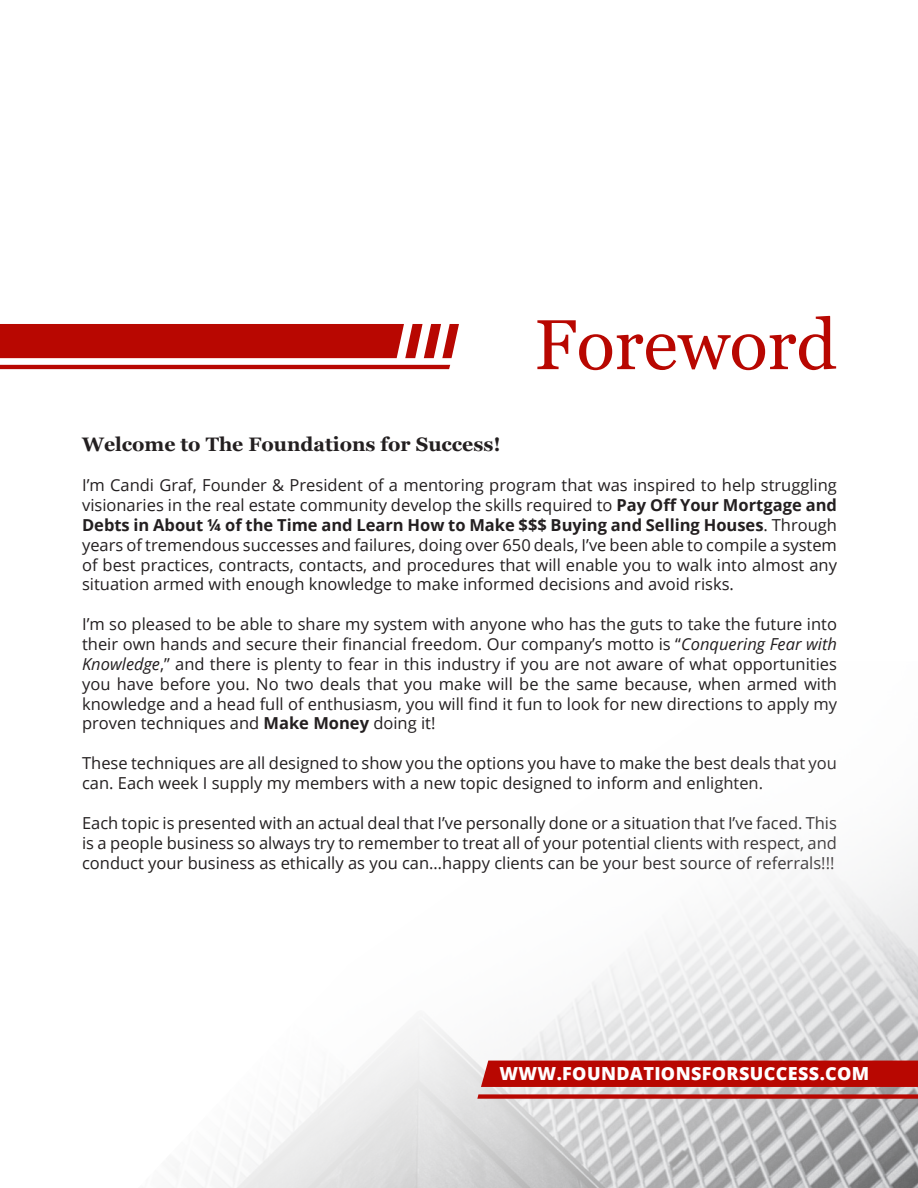
<style>
.page{position:relative;width:918px;height:1188px;background:#fff}
.page>*{position:absolute;margin:0;border:0;box-sizing:border-box;transform-origin:0 0}
.LARGE_HEADING{font:70.5px "Georgia";color:#b80701}
.Subhead{font:700 19.5px "Georgia";color:#231f20}
.t1{font:800 18px "Open Sans";letter-spacing:.02em;color:#fff}
.Body_Copy{font:16.5px/19.8px "Open Sans";color:#231f20;text-align:justify}
.s1{font-weight:700}
.s2{font-style:italic}
</style>
<div class="page">
<img style="left:201px;top:860px;width:717px;height:328px">
<div style="left:481px;top:1061px;width:437px;height:26px;background:#b80701"></div>
<svg style="left:477px;top:1094px;width:441px;height:5px;background:#bb221d"></svg>
<div style="left:0;top:324px;width:459px;height:34px;background:#b80701"></div>
<hr style="left:0;top:365px;width:450px;height:4px;background:#b80701">
<p class="LARGE_HEADING" style="left:534px;top:293px;width:304px">Foreword</p>
<p class="Subhead" style="left:82px;top:430px;width:420px">Welcome to The Foundations for Success!</p>
<p class="Body_Copy" style="left:82px;top:475px;width:756px">I’m Candi Graf, Founder &amp; President of a mentoring program that was inspired to help struggling visionaries in the real estate community develop the skills required to <span class="s1">Pay Off Your Mortgage and Debts in About ¼ of the Time and Learn How to Make $$$ Buying and Selling Houses</span>. Through years of tremendous successes and failures, doing over 650 deals, I’ve been able to compile a system of best practices, contracts, contacts, and procedures that will enable you to walk into almost any situation armed with enough knowledge to make informed decisions and avoid risks.</p>
<p class="Body_Copy" style="left:82px;top:614px;width:756px">I’m so pleased to be able to share my system with anyone who has the guts to take the future into their own hands and secure their financial freedom. Our company’s motto is “<span class="s2">Conquering Fear with Knowledge</span>,” and there is plenty to fear in this industry if you are not aware of what opportunities you have before you. No two deals that you make will be the same because, when armed with knowledge and a head full of enthusiasm, you will find it fun to look for new directions to apply my proven techniques and <span class="s1">Make Money</span> doing it!</p>
<p class="Body_Copy" style="left:82px;top:753px;width:756px">These techniques are all designed to show you the options you have to make the best deals that you can. Each week I supply my members with a new topic designed to inform and enlighten.</p>
<p class="Body_Copy" style="left:82px;top:813px;width:756px">Each topic is presented with an actual deal that I’ve personally done or a situation that I’ve faced. This is a people business so always try to remember to treat all of your potential clients with respect, and conduct your business as ethically as you can…happy clients can be your best source of referrals!!!</p>
<p class="t1" style="left:500px;top:1060px;width:371px">WWW.FOUNDATIONSFORSUCCESS.COM</p>
</div>
